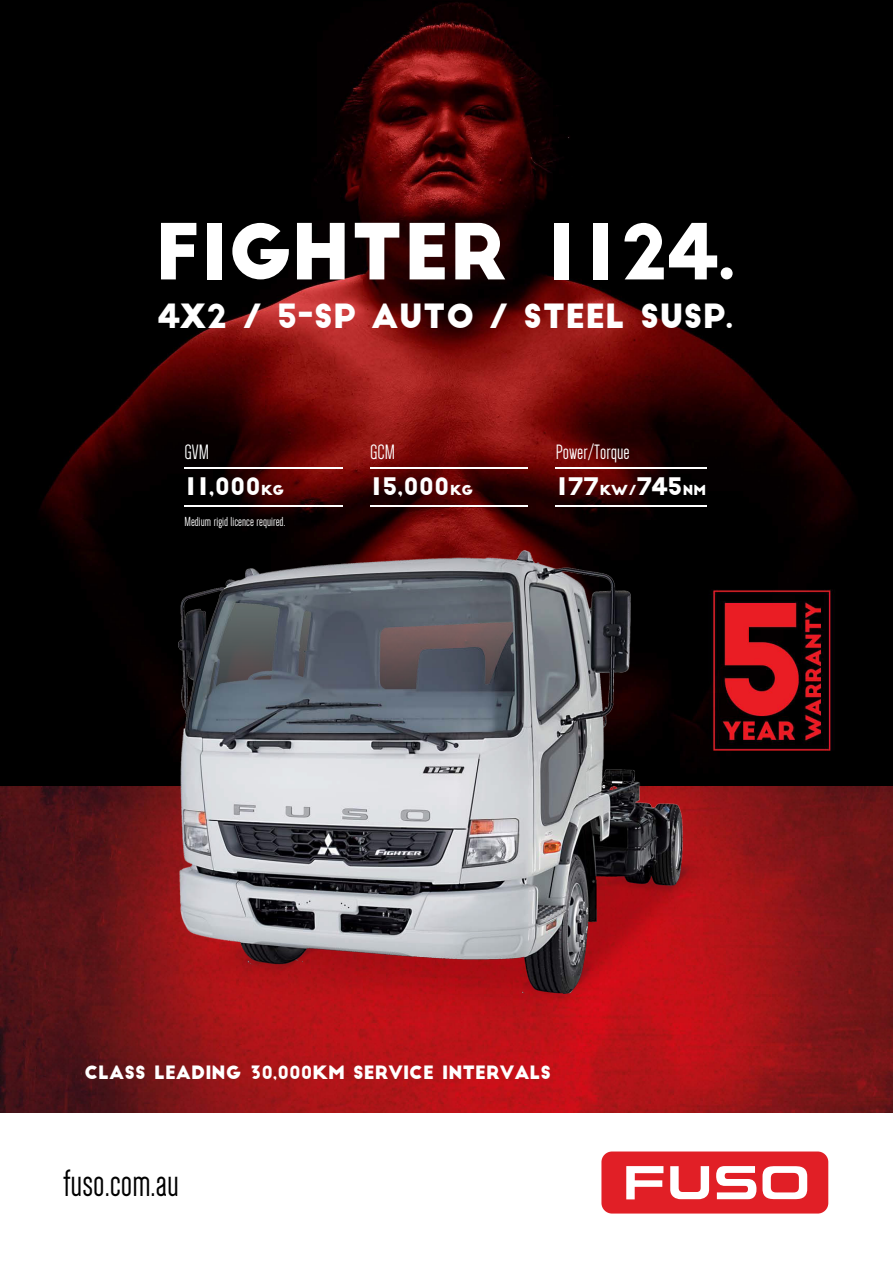
<style>
.page{position:relative;width:893px;height:1263px;background:#fff}
.page>*{position:absolute;margin:0;border:0;box-sizing:border-box;transform-origin:0 0}
.t1{font:75.3px "Big John";color:#fff}
.t2{font:39.3px "Dense";color:#000}
.t3{font:32.7px "Big John";color:#fff}
.t4{font:23.7px "Big John";color:#fff}
.t5{font:21.3px "Dense";color:#fff}
.t6{font:18px "Big John";color:#fff}
.t7{font:13.5px "Dense";color:#fff}
.s1{font-size:13.5px}
</style>
<div class="page">
<img style="left:0;top:0;width:892px;height:787px">
<img style="left:184px;top:467px;width:158px;height:1px">
<svg style="left:342px;top:463px;width:11px;height:11px"></svg>
<img style="left:370px;top:467px;width:158px;height:1px">
<svg style="left:528px;top:463px;width:11px;height:11px"></svg>
<img style="left:556px;top:467px;width:150px;height:1px">
<img style="left:184px;top:506px;width:158px;height:1px">
<svg style="left:342px;top:501px;width:11px;height:11px"></svg>
<img style="left:370px;top:506px;width:158px;height:1px">
<svg style="left:528px;top:501px;width:11px;height:11px"></svg>
<img style="left:556px;top:506px;width:150px;height:1px">
<img style="left:0;top:787px;width:892px;height:326px">
<img style="left:179px;top:551px;width:533px;height:466px">
<div style="left:601px;top:1151px;width:227px;height:62px;background:#e11f26;border-radius:11px"></div>
<svg style="left:626px;top:1166px;width:37px;height:33px"></svg>
<svg style="left:670px;top:1166px;width:39px;height:33px"></svg>
<svg style="left:716px;top:1166px;width:40px;height:33px"></svg>
<svg style="left:762px;top:1166px;width:45px;height:33px"></svg>
<h1 class="t1" style="left:155px;top:218px;width:582px">FIGHTER 1124.</h1>
<h3 class="t3" style="left:159px;top:301px;width:576px">4X2 / 5-SP AUTO / STEEL SUSP.</h3>
<p class="t5" style="left:185px;top:441px;width:26px">GVM</p>
<p class="t5" style="left:370px;top:441px;width:26px">GCM</p>
<p class="t5" style="left:556px;top:441px;width:75px">Power/Torque</p>
<h3 class="t4" style="left:185px;top:476px;width:101px">11,000<span class="s1">KG</span></h3>
<h3 class="t4" style="left:370px;top:476px;width:104px">15,000<span class="s1">KG</span></h3>
<h3 class="t4" style="left:556px;top:476px;width:152px">177<span class="s1">KW/</span>745<span class="s1">NM</span></h3>
<p class="t7" style="left:185px;top:515px;width:102px">Medium rigid licence required.</p>
<p class="t6" style="left:84px;top:1065px;width:468px">CLASS LEADING 30,000KM SERVICE INTERVALS</p>
<h2 class="t2" style="left:63px;top:1164px;width:117px">fuso.com.au</h2>
</div>
